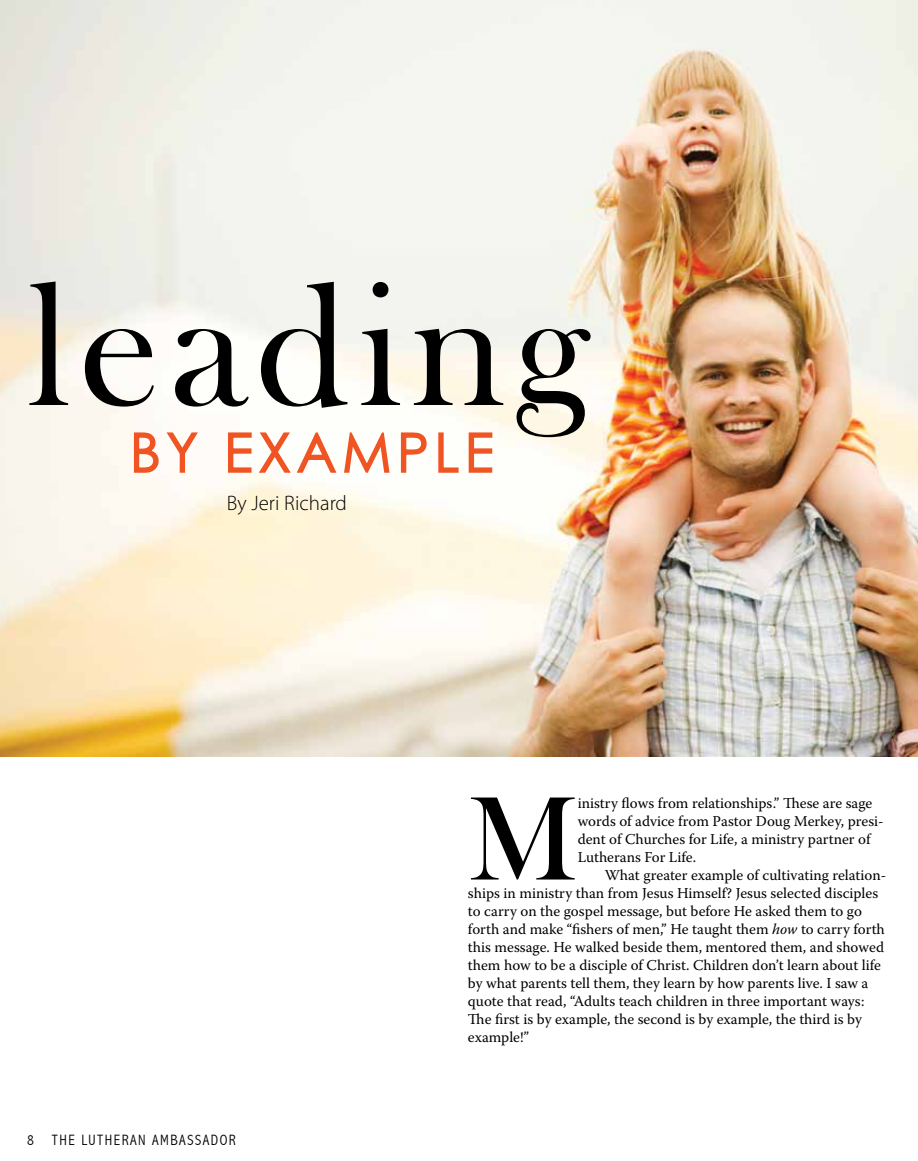
<style>
.page{position:relative;width:918px;height:1161px;background:#fff}
.page>*{position:absolute;margin:0;border:0;box-sizing:border-box;transform-origin:0 0}
.t1{font:180px "Bask Old Face";letter-spacing:.05em;color:#000}
.t2{font:123px "Bask Old Face";color:#000}
.t3{font:54px "Century Gothic";letter-spacing:.1em;color:#f05423}
.t4{font:300 21px "Myriad Pro";color:#000}
.t5{font:15px/18px "Warnock Pro";color:#000}
.t6{font:300 condensed 15px "Abadi";letter-spacing:.1em;color:#000}
.s1{font-style:italic}
</style>
<div class="page">
<img style="left:0;top:0;width:918px;height:756px">
<svg style="left:133px;top:432px;width:26px;height:41px"></svg>
<svg style="left:165px;top:432px;width:34px;height:41px"></svg>
<svg style="left:227px;top:431px;width:163px;height:43px"></svg>
<svg style="left:400px;top:432px;width:27px;height:41px"></svg>
<svg style="left:438px;top:432px;width:21px;height:41px"></svg>
<svg style="left:468px;top:432px;width:25px;height:41px"></svg>
<h1 class="t1" style="left:27px;top:246px;width:563px">leading</h1>
<h3 class="t3" style="left:130px;top:415px;width:365px">BY EXAMPLE</h3>
<h3 class="t4" style="left:227px;top:490px;width:122px">By Jeri Richard</h3>
<p class="t6" style="left:27px;top:1131px;width:210px">8 THE LUTHERAN AMBASSADOR</p>
<h2 class="t2" style="left:468px;top:771px;width:111px">M</h2>
<p class="t5" style="left:578px;top:793px;width:308px">inistry flows from relationships.” These are sage words of advice from Pastor Doug Merkey, presi&shy;dent of Churches for Life, a ministry partner of Lutherans For Life.</p>
<p class="t5" style="left:468px;top:865px;width:420px;text-indent:137px">What greater example of cultivating relation&shy;ships in ministry than from Jesus Himself? Jesus selected disciples to carry on the gospel message, but before He asked them to go forth and make “fishers of men,” He taught them <span class="s1">how</span> to carry forth this message. He walked beside them, mentored them, and showed them how to be a disciple of Christ. Children don’t learn about life by what parents tell them, they learn by how parents live. I saw a quote that read, “Adults teach children in three important ways:<br>The first is by example, the second is by example, the third is by example!”</p>
</div>
